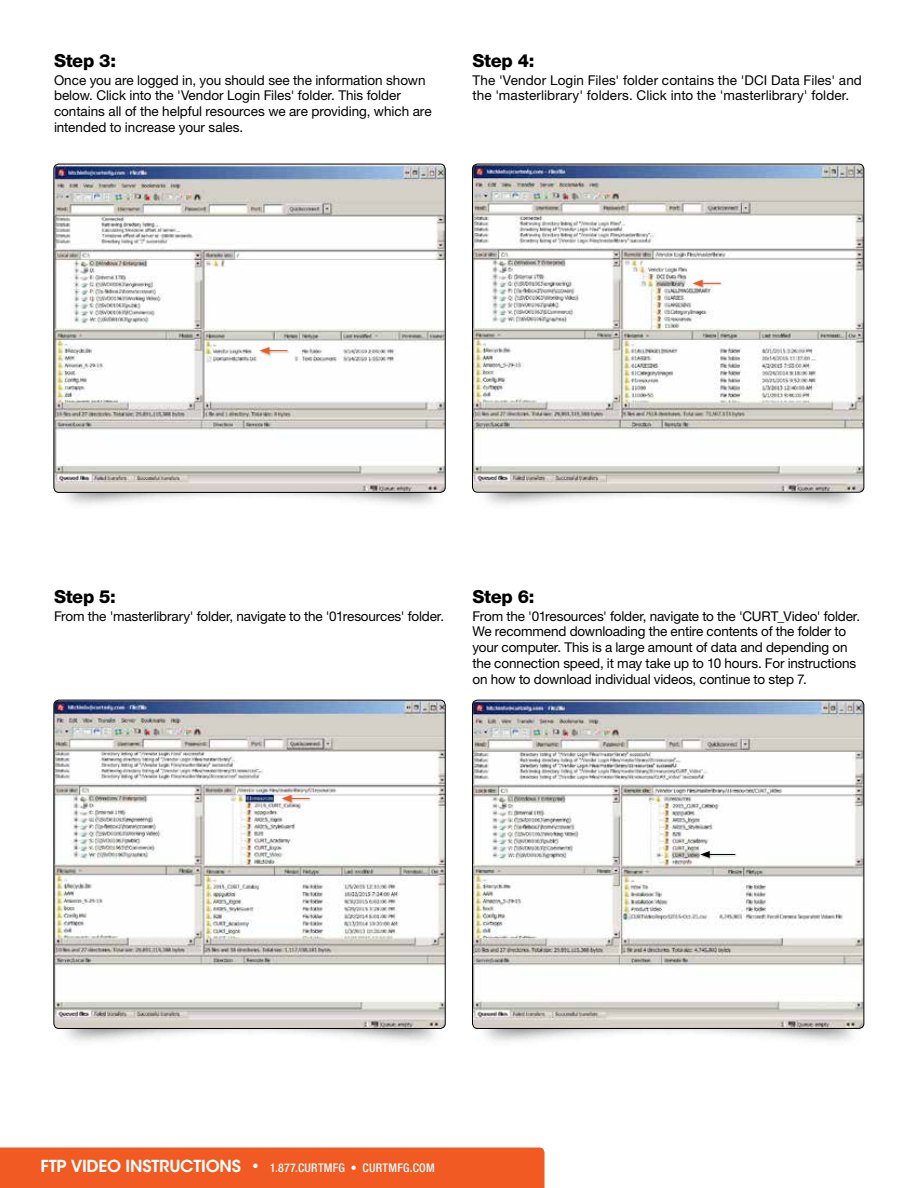
<style>
.page{position:relative;width:918px;height:1188px;background:#fff}
.page>*{position:absolute;margin:0;border:0;box-sizing:border-box;transform-origin:0 0}
.t1{font:800 18px "Helvetica Neue LT Std";letter-spacing:-.02em;color:#000}
.t2{font:13.5px/15.8px "Helvetica Neue LT Std";letter-spacing:-.005em;color:#000}
.t3{font:500 condensed 12px "Helvetica Neue LT Std";letter-spacing:.025em;color:#fff}
.s1{font-family:"ITC Avant Garde Std";font-weight:600;font-stretch:normal;font-size:16.5px}
</style>
<div class="page">
<div style="left:0;top:1148px;width:544px;height:40px;background:#f15a22"></div>
<img style="left:55px;top:164px;width:389px;height:327px">
<div style="left:53px;top:164px;width:393px;height:329px;border:1px solid #000;border-radius:5px"></div>
<img style="left:55px;top:700px;width:389px;height:327px">
<div style="left:53px;top:700px;width:393px;height:329px;border:1px solid #000;border-radius:5px"></div>
<img style="left:472px;top:164px;width:392px;height:327px">
<div style="left:472px;top:164px;width:392px;height:329px;border:1px solid #000;border-radius:5px"></div>
<img style="left:472px;top:700px;width:392px;height:327px">
<div style="left:472px;top:700px;width:392px;height:329px;border:1px solid #000;border-radius:5px"></div>
<div style="left:259px;top:347px;width:31px;height:10px;background:#000;opacity:.25"></div>
<svg style="left:259px;top:347px;width:29px;height:7px"></svg>
<div style="left:692px;top:279px;width:31px;height:11px;background:#000;opacity:.25"></div>
<svg style="left:693px;top:280px;width:28px;height:7px"></svg>
<div style="left:281px;top:795px;width:31px;height:10px;background:#000;opacity:.25"></div>
<svg style="left:282px;top:795px;width:28px;height:7px"></svg>
<div style="left:700px;top:851px;width:38px;height:9px;background:#000;opacity:.25"></div>
<svg style="left:700px;top:851px;width:35px;height:7px"></svg>
<h1 class="t1" style="left:54px;top:50px;width:64px">Step 3:</h1>
<p class="t2" style="left:54px;top:72px;width:379px">Once you are logged in, you should see the information shown below. Click into the 'Vendor Login Files' folder. This folder contains all of the helpful resources we are providing, which are intended to increase your sales.</p>
<h1 class="t1" style="left:472px;top:50px;width:63px">Step 4:</h1>
<p class="t2" style="left:472px;top:72px;width:391px">The 'Vendor Login Files' folder contains the 'DCI Data Files' and the 'masterlibrary' folders. Click into the 'masterlibrary' folder.</p>
<h1 class="t1" style="left:54px;top:586px;width:63px">Step 5:</h1>
<p class="t2" style="left:54px;top:608px;width:392px">From the 'masterlibrary' folder, navigate to the '01resources' folder.</p>
<h1 class="t1" style="left:472px;top:586px;width:63px">Step 6:</h1>
<p class="t2" style="left:472px;top:608px;width:389px">From the '01resources' folder, navigate to the 'CURT_Video' folder.<br>We recommend downloading the entire contents of the folder to your computer. This is a large amount of data and depending on the connection speed, it may take up to 10 hours. For instructions on how to download individual videos, continue to step 7.</p>
<p class="t3" style="left:40px;top:1161px;width:396px"><span class="s1">FTP VIDEO INSTRUCTIONS •</span> 1.877.CURTMFG • CURTMFG.COM</p>
</div>
